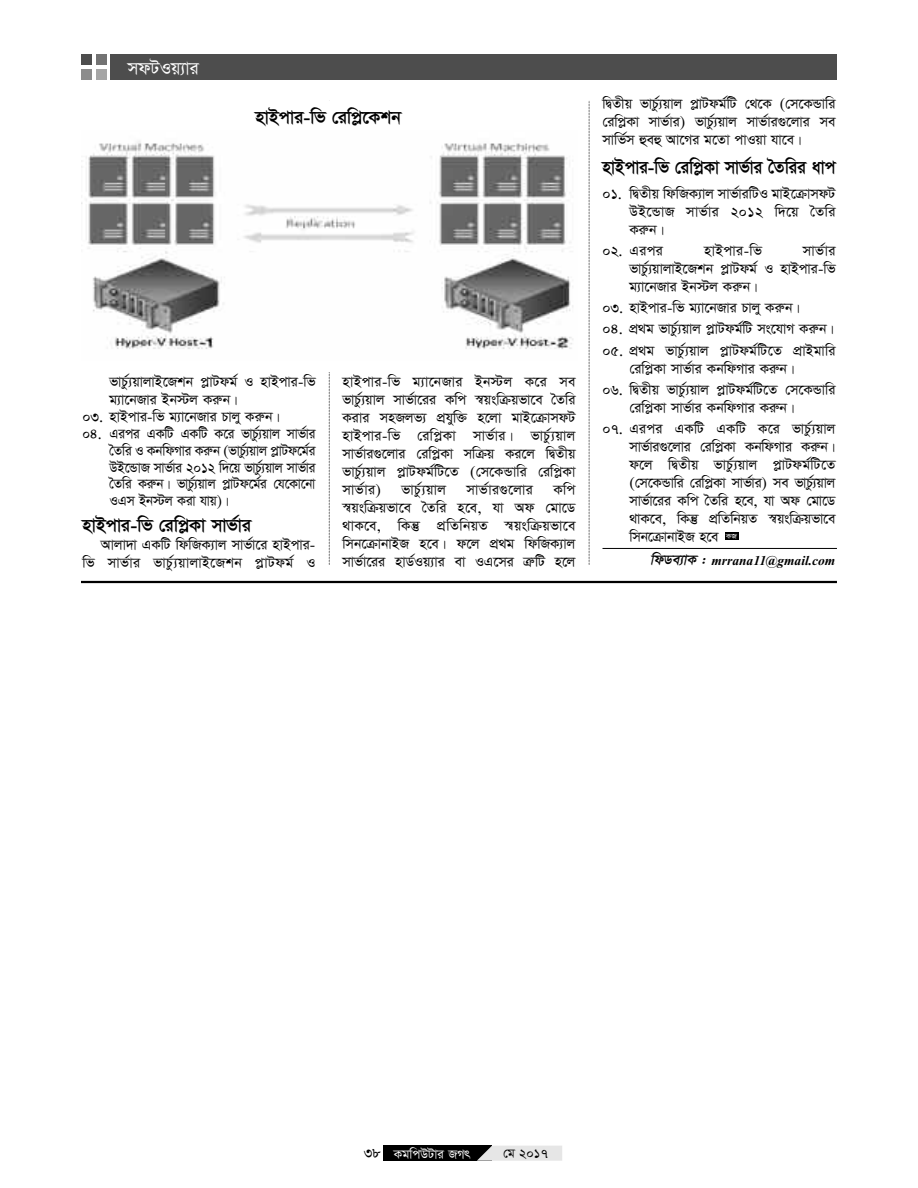
<style>
.page{position:relative;width:918px;height:1188px;background:#fff}
.page>*{position:absolute;margin:0;border:0;box-sizing:border-box;transform-origin:0 0}
.t1{font:700 21px "Sutonny MJ";color:#000}
.t2{font:700 21px "Sutonny MJ";color:#000;scale:.95 1}
.t3{font:21px "Sutonny MJ";color:#fff}
.t4{font:16.5px/18px "Sutonny MJ";color:#000;text-align:justify}
.t5{font:16.5px/17px "Sutonny MJ";color:#000;text-align:justify;scale:.95 1}
.t6{font:16.5px "Sutonny MJ";letter-spacing:.02em;color:#000}
.t7{font:15px "Sutonny MJ";color:#fff}
.t8{font:15px "Sutonny MJ";color:#000}
.t9{font:italic 700 13.5px "Times New Roman";color:#000}
.t10{font:9px "Sutonny MJ";color:#fff}
.s1{font-family:"Sutonny MJ";font-size:16.5px}
.s2{font-size:16.5px;color:#000}
</style>
<div class="page">
<div style="left:111px;top:54px;width:726px;height:26px;background:#4d4d4d"></div>
<div style="left:81px;top:54px;width:11px;height:11px;background:#4d4d4d"></div>
<div style="left:96px;top:54px;width:11px;height:11px;background:#737373"></div>
<div style="left:81px;top:69px;width:11px;height:11px;background:#8c8c8c"></div>
<div style="left:96px;top:69px;width:11px;height:11px;background:#a6a6a6"></div>
<div style="left:725px;top:532px;width:13px;height:7px;background:#000"></div>
<svg style="left:589px;top:101px;width:1px;height:464px"></svg>
<svg style="left:329px;top:372px;width:1px;height:193px"></svg>
<div style="left:384px;top:1146px;width:108px;height:15px;background:#000"></div>
<svg style="left:477px;top:1146px;width:85px;height:15px"></svg>
<img style="left:81px;top:141px;width:492px;height:208px">
<hr style="left:603px;top:548px;width:234px;height:1px;background:#000">
<hr style="left:81px;top:581px;width:756px;height:2px;background:#000">
<p class="t3" style="left:128px;top:57px;width:73px">MDUIQ¨VI</p>
<p class="t1" style="left:256px;top:106px;width:147px">NVBCVI-WF †IWCØ‡KKB</p>
<p class="t4" style="left:109px;top:373px;width:207px">FVP©Z¨QVJVB‡RKB CØVUDG© I NVBCVI-WF<br>G¨V‡BRVI BB÷J KIÆB|</p>
<p class="t4" style="left:82px;top:408px;width:199px">03. NVBCVI-WF G¨V‡BRVI PVJYKIÆB|</p>
<p class="t5" style="left:110px;top:426px;width:218px;text-indent:-27px">04. GICI GKWU GKWU K‡I FVP¨Z© QVJ MVFV© I ˆZWI I KBWDMVI KIÆB (FVP¨Z© QVJ CVØ UD‡GI© DB‡ÛVR MVFV© I 2012 W`‡Q FVP¨Z© QVJ MVFV© I ˆZWI KIÆB| FVP¨Z© QVJ CVØ UD‡GI© †H‡KV‡BV IGM BB÷J KIV HVQ)|</p>
<p class="t1" style="left:82px;top:514px;width:170px">NVBCVI-WF †IWCØKV MVF©VI</p>
<p class="t4" style="left:83px;top:536px;width:234px;text-align:right">AVJV`V GKWU WDWRK¨VJ MVF©V‡I NVBCVI-<br>WF MVF©VI FVP©Z¨QVJVB‡RKB CØVUDG© I</p>
<p class="t4" style="left:342px;top:373px;width:234px">NVBCVI-WF G¨V‡BRVI BB÷J K‡I ME FVP©Z¨QVJ MVF©V‡II KWC ¯^QSWΜQFV‡E ˆZWI KIVI MNRJF¨ CÖHYW³ N‡JV GVB‡ΜVMDU NVBCVI-WF †IWCØKV MVF©VI| FVP©Z¨QVJ MVF©VI¸‡JVI †IWCØKV MWΜQ KI‡J WØZXQ FVP©Z¨QVJ CØVUDG©WU‡Z (†M‡KÛVWI †IWCØKV MVF©VI) FVP©Z¨QVJ MVF©VI¸‡JVI KWC ¯^QSWΜQFV‡E ˆZWI N‡E, HV AD †GV‡W _VK‡E, WKŠ‘ CÖWZWBQZ ¯^QSWΜQFV‡E WMB‡ΜVBVBR N‡E| D‡J CÖ_G WDWRK¨VJ MVF©V‡II NVW©IQ¨VI EV IG‡MI ÎÆWU N‡J</p>
<p class="t4" style="left:602px;top:96px;width:234px">WØZXQ FVP©Z¨QVJ CØVUDG©WU †_‡K (†M‡KÛVWI †IWCØKV MVF©VI) FVP©Z¨QVJ MVF©VI¸‡JVI ME MVWF©M ÛEÛ AV‡MI G‡ZV CVIQV HV‡E|</p>
<p class="t2" style="left:602px;top:156px;width:247px">NVBCVI-WF †IWCØKV MVF©VI ˆZWII AVC</p>
<p class="t4" style="left:629px;top:185px;width:207px;text-indent:-27px">01. WØZXQ WDWRK¨VJ MVF©VIWUI GVB‡ΜVMDU DB‡ÛVR MVF©VI 2012 W`‡Q ˆZWI KIÆB|</p>
<p class="t4" style="left:602px;top:242px;width:62px">02. GICI</p>
<p class="t6" style="left:704px;top:242px;width:59px">NVBCVI-WF</p>
<p class="t4" style="left:629px;top:242px;width:207px;text-indent:173px">MVF©VI FVP©Z¨QVJVB‡RKB CØVUDG© I NVBCVI-WF G¨V‡BRVI BB÷J KIÆB|</p>
<p class="t4" style="left:602px;top:300px;width:199px">03. NVBCVI-WF G¨V‡BRVI PVJYKIÆB|</p>
<p class="t4" style="left:602px;top:321px;width:233px">04. CÖ_G FVP©Z¨QVJ CØVUDG©WU MS‡HVM KIÆB|</p>
<p class="t4" style="left:629px;top:342px;width:207px;text-indent:-27px">05. CÖ_G FVP©Z¨QVJ CØVUDG©WU‡Z CÖVBGVWI †IWCØKV MVF©VI KBWDMVI KIÆB|</p>
<p class="t4" style="left:629px;top:381px;width:207px;text-indent:-27px">06. WØZXQ FVP©Z¨QVJ CØVUDG©WU‡Z †M‡KÛVWI †IWCØKV MVF©VI KBWDMVI KIÆB|</p>
<p class="t4" style="left:629px;top:420px;width:207px;text-indent:-27px">07. GICI GKWU GKWU K‡I FVP©Z¨QVJ MVFV© I¸‡JVI †IWCKØ V KBWDMVI KIÆB| D‡J WØZXQ FVP©Z¨QVJ CØVUDG©WU‡Z (†M‡KÛVWI †IWCKØ V MVFV© I) ME FVP¨Z© QVJ MVFV© ‡II KWC ˆZWI N‡E, HV AD †GV‡W _VK‡E, WKŠ‘CWÖZWBQZ ¯Q^ SWΜQFV‡E WMB‡ΜVBVBR N‡E</p>
<p class="t9" style="left:651px;top:553px;width:186px"><span class="s1">WDWE¨VK :</span> mrrana11@gmail.com</p>
<p class="t10" style="left:726px;top:531px;width:12px">KR</p>
<p class="t7" style="left:364px;top:1146px;width:107px"><span class="s2">38</span> KGWCDUVI RMR</p>
<p class="t8" style="left:503px;top:1145px;width:46px">†G 2017</p>
</div>
